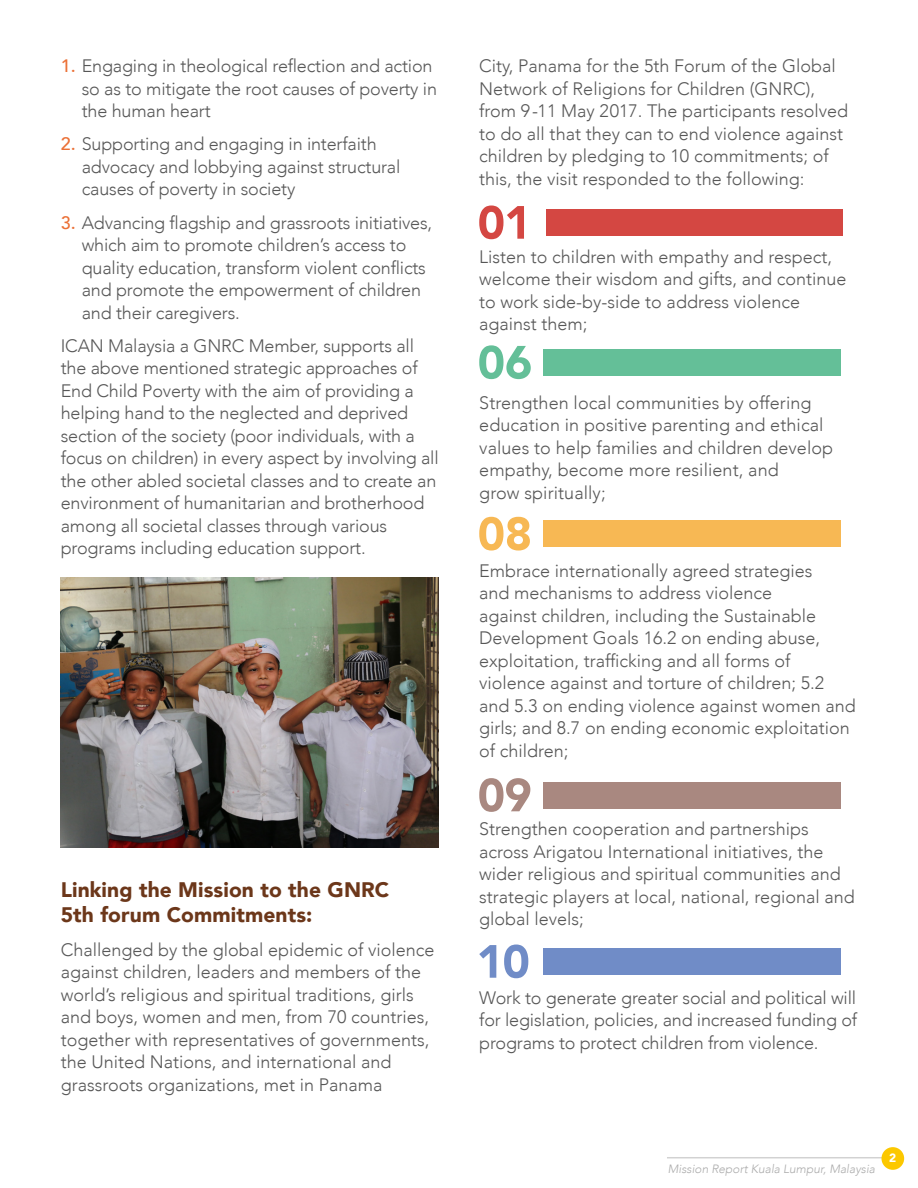
<style>
.page{position:relative;width:918px;height:1188px;background:#fff}
.page>*{position:absolute;margin:0;border:0;box-sizing:border-box;transform-origin:0 0}
.Main_Story_2{font:900 21px/25.5px "Avenir";letter-spacing:.005em;color:#6c371a}
.Main_Story_2-2{font:300 18px/22.5px "Avenir";color:#575757}
.t1{font:italic 300 12px "Avenir";color:#acacac}
.t2{font:900 12px "Avenir";color:#fff}
.s1{font-weight:500;color:#eb7036}
</style>
<div class="page">
<hr style="left:667px;top:1157px;width:236px;height:1px;background:#d2d2d2">
<div style="left:881px;top:1147px;width:23px;height:23px;background:#fcc800;border-radius:50%"></div>
<svg style="left:479px;top:206px;width:45px;height:33px"></svg>
<div style="left:546px;top:209px;width:297px;height:27px;background:#d44742"></div>
<svg style="left:479px;top:345px;width:52px;height:34px"></svg>
<div style="left:543px;top:349px;width:297px;height:27px;background:#64bf98"></div>
<div style="left:543px;top:520px;width:297px;height:27px;background:#f7b854"></div>
<svg style="left:479px;top:517px;width:51px;height:34px"></svg>
<div style="left:543px;top:782px;width:297px;height:27px;background:#a98880"></div>
<svg style="left:479px;top:778px;width:51px;height:34px"></svg>
<div style="left:543px;top:948px;width:297px;height:27px;background:#708cc7"></div>
<svg style="left:479px;top:945px;width:17px;height:33px"></svg>
<svg style="left:504px;top:945px;width:24px;height:33px"></svg>
<img style="left:61px;top:577px;width:378px;height:270px">
<p class="Main_Story_2-2" style="left:82px;top:55px;width:357px;text-indent:-21px"><span class="s1">1.</span> Engaging in theological reflection and action so as to mitigate the root causes of poverty in the human heart</p>
<p class="Main_Story_2-2" style="left:82px;top:133px;width:320px;text-indent:-21px"><span class="s1">2.</span> Supporting and engaging in interfaith advocacy and lobbying against structural causes of poverty in society</p>
<p class="Main_Story_2-2" style="left:82px;top:211px;width:352px;text-indent:-21px"><span class="s1">3.</span> Advancing flagship and grassroots initiatives, which aim to promote children’s access to quality education, transform violent conflicts and promote the empowerment of children and their caregivers.</p>
<p class="Main_Story_2-2" style="left:61px;top:334px;width:380px">ICAN Malaysia a GNRC Member, supports all the above mentioned strategic approaches of End Child Poverty with the aim of providing a helping hand to the neglected and deprived section of the society (poor individuals, with a focus on children) in every aspect by involving all the other abled societal classes and to create an environment of humanitarian and brotherhood among all societal classes through various programs including education support.</p>
<p class="Main_Story_2" style="left:61px;top:876px;width:330px">Linking the Mission to the GNRC<br>5th forum Commitments:</p>
<p class="Main_Story_2-2" style="left:61px;top:938px;width:375px">Challenged by the global epidemic of violence against children, leaders and members of the world’s religious and spiritual traditions, girls and boys, women and men, from 70 countries, together with representatives of governments, the United Nations, and international and grassroots organizations, met in Panama</p>
<p class="Main_Story_2-2" style="left:479px;top:55px;width:370px">City, Panama for the 5th Forum of the Global Network of Religions for Children (GNRC), from 9-11 May 2017. The participants resolved to do all that they can to end violence against children by pledging to 10 commitments; of this, the visit responded to the following:</p>
<p class="Main_Story_2-2" style="left:479px;top:245px;width:369px">Listen to children with empathy and respect, welcome their wisdom and gifts, and continue to work side-by-side to address violence against them;</p>
<p class="Main_Story_2-2" style="left:479px;top:391px;width:356px">Strengthen local communities by offering education in positive parenting and ethical values to help families and children develop empathy, become more resilient, and<br>grow spiritually;</p>
<p class="Main_Story_2-2" style="left:479px;top:559px;width:378px">Embrace internationally agreed strategies<br>and mechanisms to address violence<br>against children, including the Sustainable Development Goals 16.2 on ending abuse, exploitation, trafficking and all forms of violence against and torture of children; 5.2 and 5.3 on ending violence against women and girls; and 8.7 on ending economic exploitation of children;</p>
<p class="Main_Story_2-2" style="left:479px;top:818px;width:377px">Strengthen cooperation and partnerships across Arigatou International initiatives, the wider religious and spiritual communities and strategic players at local, national, regional and global levels;</p>
<p class="Main_Story_2-2" style="left:479px;top:986px;width:379px;text-align:justify">Work to generate greater social and political will for legislation, policies, and increased funding of programs to protect children from violence.</p>
<p class="t1" style="left:668px;top:1162px;width:209px">Mission Report Kuala Lumpur, Malaysia</p>
<p class="t2" style="left:889px;top:1147px;width:9px">2</p>
</div>
